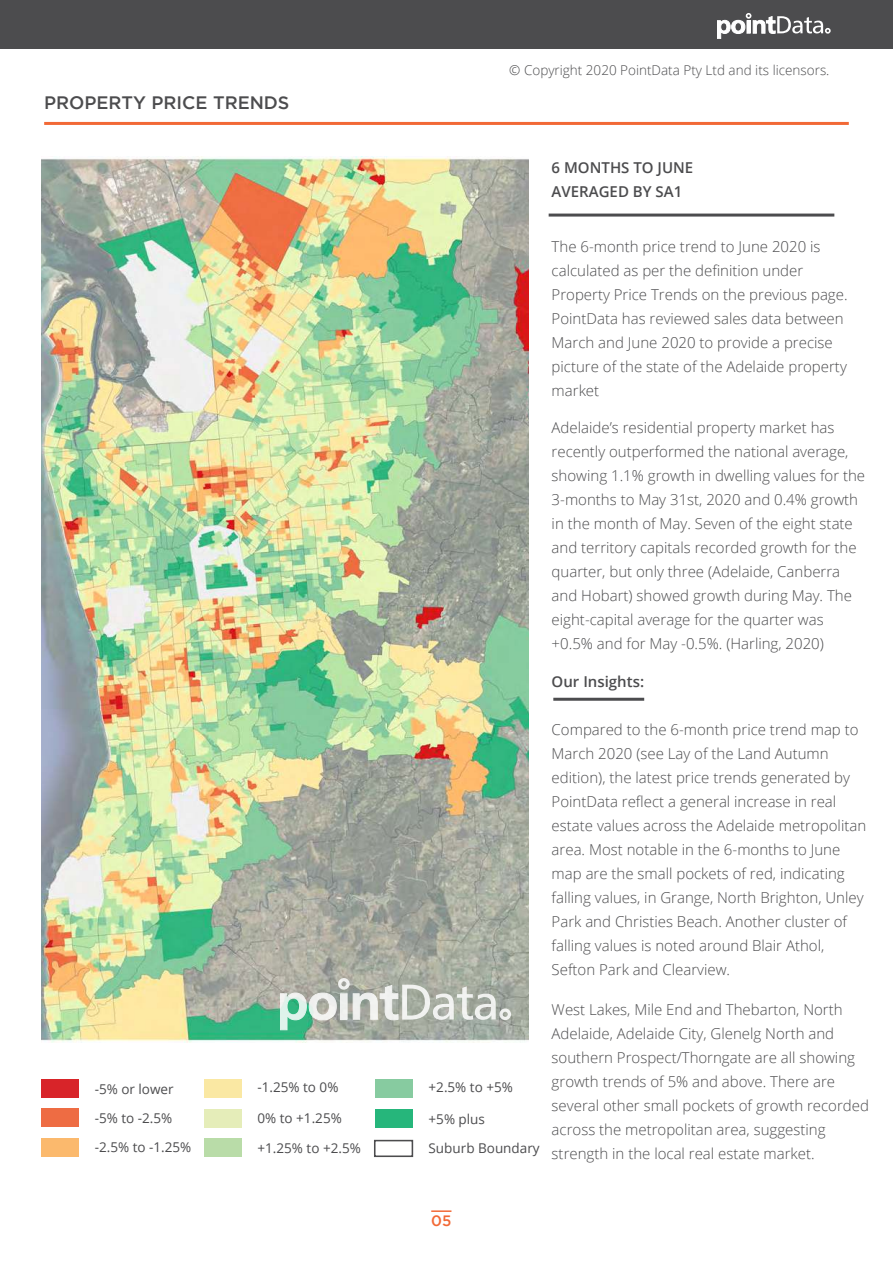
<style>
.page{position:relative;width:893px;height:1263px;background:#fff}
.page>*{position:absolute;margin:0;border:0;box-sizing:border-box;transform-origin:0 0}
.t1{font:500 18px "Gotham";color:#4c4c4e}
.t2{font:300 15px/24px "Open Sans";color:#4c4c4e}
.t3{font:600 15px/24px "Open Sans";color:#4c4c4e}
.t4{font:500 15px "Gotham";color:#f26936}
.t5{font:13.5px/29.4px "Open Sans";color:#4c4c4e}
.t6{font:300 13.5px "Open Sans";color:#4c4c4e}
</style>
<div class="page">
<div style="left:0;top:0;width:893px;height:48px;background:#4c4c4e"></div>
<svg style="left:717px;top:13px;width:114px;height:26px"></svg>
<img style="left:41px;top:157px;width:487px;height:886px">
<div style="left:41px;top:1079px;width:38px;height:19px;background:#d82429"></div>
<div style="left:41px;top:1108px;width:38px;height:19px;background:#ee6c43"></div>
<div style="left:41px;top:1137px;width:38px;height:19px;background:#fbb96d"></div>
<div style="left:204px;top:1079px;width:37px;height:19px;background:#fae8a3"></div>
<div style="left:204px;top:1109px;width:37px;height:19px;background:#e5edb9"></div>
<div style="left:204px;top:1138px;width:37px;height:19px;background:#b9dca8"></div>
<div style="left:375px;top:1079px;width:37px;height:19px;background:#87cba0"></div>
<div style="left:375px;top:1109px;width:37px;height:19px;background:#26b67b"></div>
<div style="left:374px;top:1140px;width:39px;height:17px;border:2px solid #4c4c4e"></div>
<hr style="left:44px;top:122px;width:805px;height:3px;background:#f26936">
<hr style="left:431px;top:1210px;width:20px;height:2px;background:#f26936">
<svg style="left:280px;top:977px;width:232px;height:53px;background:#b4bdb4"></svg>
<hr style="left:549px;top:214px;width:285px;height:3px;background:#4c4c4e">
<hr style="left:553px;top:698px;width:91px;height:3px;background:#4c4c4e">
<p class="t1" style="left:44px;top:93px;width:247px">PROPERTY PRICE TRENDS</p>
<p class="t5" style="left:95px;top:1075px;width:81px">-5% or lower</p>
<p class="t5" style="left:95px;top:1104px;width:79px">-5% to -2.5%</p>
<p class="t5" style="left:95px;top:1133px;width:98px">-2.5% to -1.25%</p>
<p class="t5" style="left:257px;top:1074px;width:82px">-1.25% to 0%</p>
<p class="t5" style="left:257px;top:1105px;width:105px">0% to +1.25% +1.25% to +2.5%</p>
<p class="t6" style="left:509px;top:65px;width:322px">© Copyright 2020 PointData Pty Ltd and its licensors.</p>
<p class="t3" style="left:552px;top:157px;width:143px">6 MONTHS TO JUNE<br>AVERAGED BY SA1</p>
<p class="t2" style="left:552px;top:236px;width:297px">The 6-month price trend to June 2020 is calculated as per the definition under Property Price Trends on the previous page.<br>PointData has reviewed sales data between March and June 2020 to provide a precise picture of the state of the Adelaide property market</p>
<p class="t2" style="left:552px;top:415px;width:315px">Adelaide’s residential property market has recently outperformed the national average, showing 1.1% growth in dwelling values for the 3-months to May 31st, 2020 and 0.4% growth in the month of May. Seven of the eight state and territory capitals recorded growth for the quarter, but only three (Adelaide, Canberra and Hobart) showed growth during May. The eight-capital average for the quarter was +0.5% and for May -0.5%. (Harling, 2020)</p>
<p class="t3" style="left:552px;top:671px;width:94px">Our Insights:</p>
<p class="t5" style="left:429px;top:1074px;width:86px">+2.5% to +5%</p>
<p class="t5" style="left:429px;top:1106px;width:113px;line-height:28.8px">+5% plus<br>Suburb Boundary</p>
<p class="t2" style="left:552px;top:719px;width:316px">Compared to the 6-month price trend map to March 2020 (see Lay of the Land Autumn edition), the latest price trends generated by PointData reflect a general increase in real estate values across the Adelaide metropolitan area. Most notable in the 6-months to June map are the small pockets of red, indicating falling values, in Grange, North Brighton, Unley Park and Christies Beach. Another cluster of falling values is noted around Blair Athol, Sefton Park and Clearview.</p>
<p class="t2" style="left:552px;top:997px;width:319px">West Lakes, Mile End and Thebarton, North Adelaide, Adelaide City, Glenelg North and southern Prospect/Thorngate are all showing growth trends of 5% and above. There are several other small pockets of growth recorded across the metropolitan area, suggesting strength in the local real estate market.</p>
<p class="t4" style="left:431px;top:1212px;width:22px">05</p>
</div>
